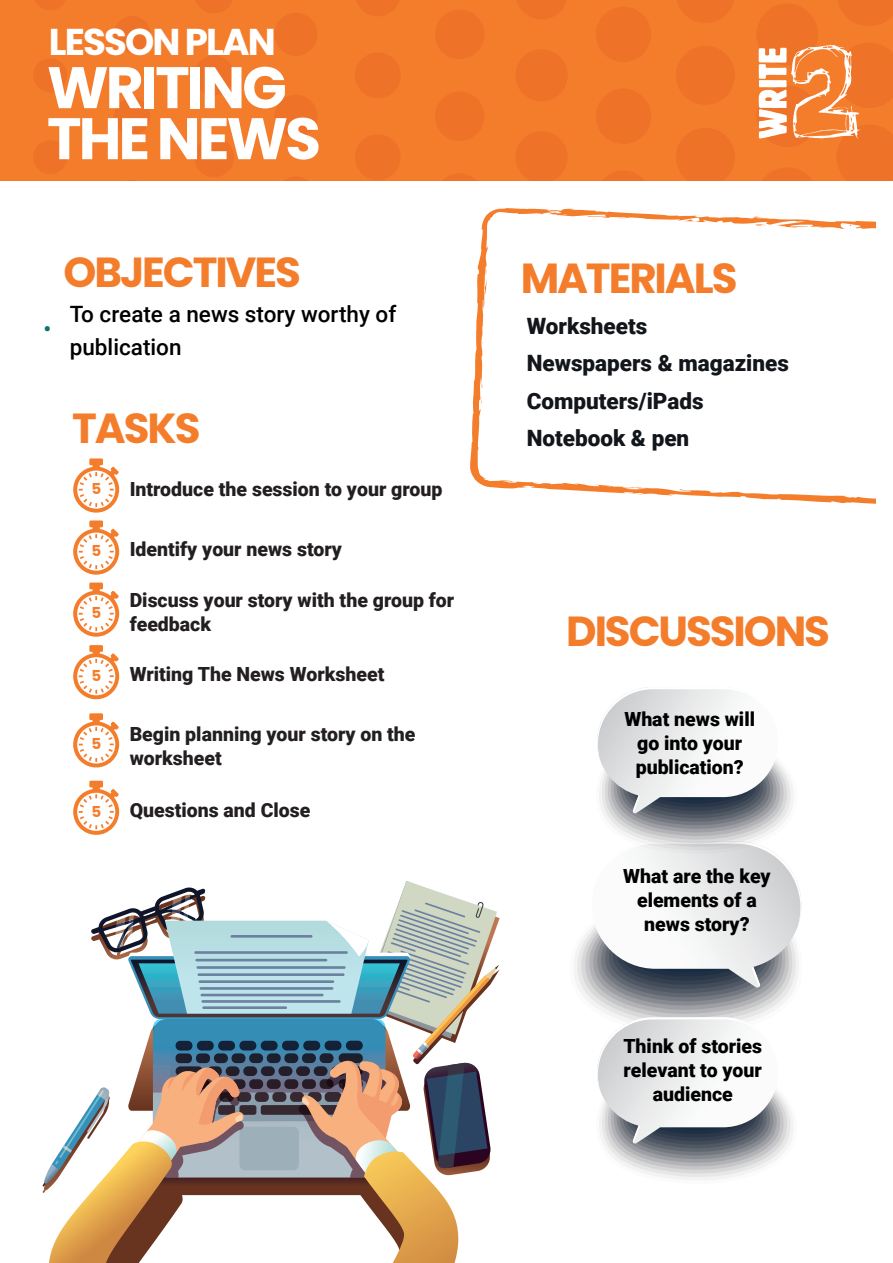
<style>
.page{position:relative;width:893px;height:1263px;background:#fff}
.page>*{position:absolute;margin:0;border:0;box-sizing:border-box;transform-origin:0 0}
.t1{font:700 58.5px/51px "Poppins";letter-spacing:-.05em;color:#fff}
.t2{font:700 42px "Poppins";letter-spacing:-.05em;color:#f47d2c}
.t3{font:700 37.35px "Poppins";letter-spacing:-.05em;color:#fff}
.t4{font:900 22.5px/37.5px "Roboto";color:#121519}
.t5{font:500 22.5px/33px "Roboto";color:#000001}
.t6{font:500 22.5px "Roboto";color:#0e7468}
.t7{font:900 19.5px/24px "Roboto";color:#231f20}
.t8{font:900 19.5px/24px "Roboto";color:#000001;text-align:center}
.t9{font:700 15.15px "Poppins";color:#f47d2c}
</style>
<div class="page">
<div style="left:0;top:0;width:893px;height:181px;background:#f47d2c"></div>
<div style="left:33px;top:140px;width:34px;height:34px;background:#ee7228;border-radius:50%"></div>
<div style="left:33px;top:58px;width:34px;height:34px;background:#ee7228;border-radius:50%"></div>
<svg style="left:35px;top:0;width:30px;height:10px"></svg>
<div style="left:114px;top:98px;width:37px;height:37px;background:#ee7228;border-radius:50%"></div>
<div style="left:114px;top:16px;width:37px;height:37px;background:#ee7228;border-radius:50%"></div>
<div style="left:194px;top:137px;width:40px;height:40px;background:#ee7228;border-radius:50%"></div>
<div style="left:194px;top:55px;width:40px;height:40px;background:#ee7228;border-radius:50%"></div>
<svg style="left:196px;top:0;width:36px;height:13px"></svg>
<svg style="left:284px;top:177px;width:23px;height:4px"></svg>
<div style="left:274px;top:95px;width:43px;height:43px;background:#ee7228;border-radius:50%"></div>
<div style="left:274px;top:13px;width:43px;height:43px;background:#ee7228;border-radius:50%"></div>
<div style="left:355px;top:134px;width:46px;height:46px;background:#ee7228;border-radius:50%"></div>
<div style="left:355px;top:52px;width:46px;height:46px;background:#ee7228;border-radius:50%"></div>
<svg style="left:356px;top:0;width:43px;height:16px"></svg>
<svg style="left:443px;top:174px;width:33px;height:7px"></svg>
<div style="left:435px;top:92px;width:49px;height:49px;background:#ee7228;border-radius:50%"></div>
<div style="left:435px;top:10px;width:49px;height:49px;background:#ee7228;border-radius:50%"></div>
<svg style="left:516px;top:132px;width:51px;height:49px"></svg>
<div style="left:515px;top:49px;width:53px;height:52px;background:#ee7228;border-radius:50%"></div>
<svg style="left:517px;top:0;width:49px;height:19px"></svg>
<svg style="left:603px;top:171px;width:41px;height:10px"></svg>
<div style="left:596px;top:89px;width:55px;height:55px;background:#ee7228;border-radius:50%"></div>
<div style="left:596px;top:7px;width:55px;height:55px;background:#ee7228;border-radius:50%"></div>
<svg style="left:676px;top:128px;width:58px;height:53px"></svg>
<div style="left:676px;top:46px;width:59px;height:59px;background:#ee7228;border-radius:50%"></div>
<svg style="left:677px;top:0;width:57px;height:23px"></svg>
<div style="left:756px;top:4px;width:62px;height:61px;background:#ee7228;border-radius:50%"></div>
<svg style="left:838px;top:0;width:55px;height:26px"></svg>
<svg style="left:470px;top:208px;width:406px;height:296px"></svg>
<svg style="left:545px;top:212px;width:12px;height:3px"></svg>
<svg style="left:849px;top:224px;width:11px;height:5px"></svg>
<svg style="left:754px;top:224px;width:14px;height:2px"></svg>
<svg style="left:480px;top:396px;width:2px;height:8px"></svg>
<svg style="left:757px;top:43px;width:136px;height:138px"></svg>
<svg style="left:574px;top:687px;width:228px;height:493px"></svg>
<svg style="left:42px;top:881px;width:458px;height:382px"></svg>
<svg style="left:73px;top:458px;width:46px;height:55px"></svg>
<svg style="left:73px;top:520px;width:46px;height:55px"></svg>
<svg style="left:73px;top:582px;width:46px;height:55px"></svg>
<svg style="left:73px;top:645px;width:46px;height:54px"></svg>
<svg style="left:73px;top:713px;width:46px;height:54px"></svg>
<svg style="left:73px;top:781px;width:46px;height:54px"></svg>
<h3 class="t3" style="left:49px;top:21px;width:229px">LESSON PLAN</h3>
<h1 class="t1" style="left:47px;top:62px;width:276px">WRITING<br>THE NEWS</h1>
<p class="t6" style="left:44px;top:313px;width:9px">•</p>
<h2 class="t2" style="left:64px;top:248px;width:239px">OBJECTIVES</h2>
<h2 class="t2" style="left:521px;top:253px;width:218px">MATERIALS</h2>
<p class="t5" style="left:70px;top:296px;width:328px">To create a news story worthy of publication</p>
<h2 class="t2" style="left:72px;top:403px;width:130px">TASKS</h2>
<p class="t7" style="left:130px;top:477px;width:314px">Introduce the session to your group</p>
<p class="t9" style="left:91px;top:480px;width:11px">5</p>
<p class="t4" style="left:527px;top:306px;width:264px">Worksheets<br>Newspapers &amp; magazines<br>Computers/iPads<br>Notebook &amp; pen</p>
<p class="t9" style="left:91px;top:542px;width:11px">5</p>
<p class="t9" style="left:91px;top:604px;width:11px">5</p>
<p class="t9" style="left:91px;top:667px;width:11px">5</p>
<p class="t9" style="left:91px;top:735px;width:11px">5</p>
<p class="t9" style="left:91px;top:802px;width:11px">5</p>
<p class="t7" style="left:130px;top:537px;width:214px">Identify your news story</p>
<p class="t7" style="left:130px;top:588px;width:326px">Discuss your story with the group for feedback</p>
<p class="t7" style="left:130px;top:661px;width:256px">Writing The News Worksheet</p>
<p class="t7" style="left:130px;top:721px;width:287px">Begin planning your story on the worksheet</p>
<p class="t7" style="left:130px;top:798px;width:182px">Questions and Close</p>
<h2 class="t2" style="left:566px;top:606px;width:265px">DISCUSSIONS</h2>
<p class="t8" style="left:624px;top:706px;width:132px">What news will go into your publication?</p>
<p class="t8" style="left:623px;top:863px;width:149px">What are the key elements of a news story?</p>
<p class="t8" style="left:623px;top:1033px;width:140px">Think of stories relevant to your audience</p>
</div>
